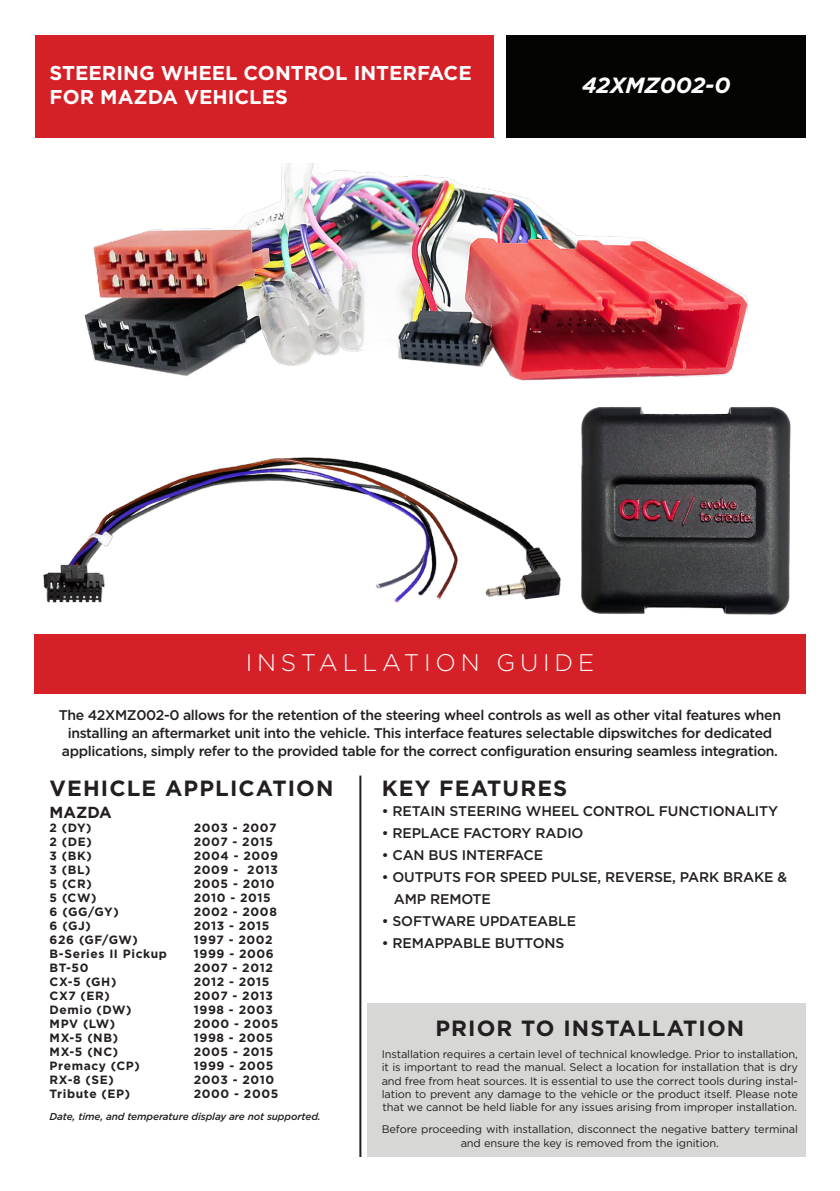
<style>
.page{position:relative;width:840px;height:1191px;background:#fff}
.page>*{position:absolute;margin:0;border:0;box-sizing:border-box;transform-origin:0 0}
.t1{font:300 24px "Gotham";letter-spacing:.2em;color:#fff}
.t2{font:700 22px "Gotham";letter-spacing:.05em;color:#231f20}
.t3{font:italic 700 22px "Gotham";color:#fff}
.t4{font:700 20px "Gotham";color:#fff}
.t5{font:700 16px "Gotham";color:#231f20}
.t6{font:500 14px "Gotham";letter-spacing:-.025em;color:#231f20}
.t7{font:700 12px "Gotham";letter-spacing:.05em;color:#231f20}
.t8{font:11px/13.2px "Gotham";letter-spacing:-.01em;color:#231f20;text-align:justify}
.t9{font:italic 500 10px "Gotham";letter-spacing:-.01em;color:#231f20}
</style>
<div class="page">
<div style="left:367px;top:1003px;width:438px;height:154px;background:#d7d7d5"></div>
<div style="left:34px;top:634px;width:771px;height:59px;background:#d62027"></div>
<div style="left:35px;top:35px;width:458px;height:103px;background:#d62027"></div>
<div style="left:506px;top:35px;width:299px;height:103px;background:#040503"></div>
<hr style="left:359px;top:775px;width:2px;height:382px;background:#231f20">
<img style="left:43px;top:457px;width:518px;height:146px">
<img style="left:84px;top:164px;width:664px;height:217px">
<img style="left:581px;top:407px;width:210px;height:208px">
<p class="t4" style="left:50px;top:59px;width:423px">STEERING WHEEL CONTROL INTERFACE</p>
<p class="t4" style="left:50px;top:83px;width:239px">FOR MAZDA VEHICLES</p>
<p class="t3" style="left:581px;top:70px;width:150px">42XMZ002-0</p>
<p class="t1" style="left:245px;top:648px;width:350px">INSTALLATION GUIDE</p>
<p class="t6" style="left:59px;top:706px;width:723px">The 42XMZ002-0 allows for the retention of the steering wheel controls as well as other vital features when</p>
<p class="t6" style="left:68px;top:724px;width:705px">installing an aftermarket unit into the vehicle. This interface features selectable dipswitches for dedicated</p>
<p class="t6" style="left:62px;top:742px;width:717px">applications, simply refer to the provided table for the correct configuration ensuring seamless integration.</p>
<p class="t2" style="left:50px;top:773px;width:285px">VEHICLE APPLICATION</p>
<p class="t5" style="left:50px;top:801px;width:64px">MAZDA</p>
<p class="t7" style="left:50px;top:820px;width:43px">2 (DY)</p>
<p class="t7" style="left:194px;top:820px;width:84px">2003 - 2007</p>
<p class="t7" style="left:50px;top:834px;width:44px">2 (DE)</p>
<p class="t7" style="left:194px;top:834px;width:81px">2007 - 2015</p>
<p class="t7" style="left:50px;top:848px;width:44px">3 (BK)</p>
<p class="t7" style="left:194px;top:848px;width:86px">2004 - 2009</p>
<p class="t7" style="left:50px;top:862px;width:42px">3 (BL)</p>
<p class="t7" style="left:194px;top:862px;width:85px">2009 - 2013</p>
<p class="t7" style="left:50px;top:876px;width:44px">5 (CR)</p>
<p class="t7" style="left:194px;top:876px;width:82px">2005 - 2010</p>
<p class="t7" style="left:50px;top:890px;width:48px">5 (CW)</p>
<p class="t7" style="left:194px;top:890px;width:78px">2010 - 2015</p>
<p class="t7" style="left:50px;top:904px;width:71px">6 (GG/GY)</p>
<p class="t7" style="left:194px;top:904px;width:85px">2002 - 2008</p>
<p class="t7" style="left:50px;top:918px;width:43px">6 (GJ)</p>
<p class="t7" style="left:194px;top:918px;width:77px">2013 - 2015</p>
<p class="t7" style="left:50px;top:932px;width:90px">626 (GF/GW)</p>
<p class="t7" style="left:194px;top:932px;width:80px">1997 - 2002</p>
<p class="t7" style="left:50px;top:946px;width:119px">B-Series II Pickup</p>
<p class="t7" style="left:194px;top:946px;width:81px">1999 - 2006</p>
<p class="t7" style="left:50px;top:960px;width:40px">BT-50</p>
<p class="t7" style="left:194px;top:960px;width:80px">2007 - 2012</p>
<p class="t7" style="left:50px;top:974px;width:68px">CX-5 (GH)</p>
<p class="t7" style="left:194px;top:974px;width:77px">2012 - 2015</p>
<p class="t7" style="left:50px;top:988px;width:62px">CX7 (ER)</p>
<p class="t7" style="left:194px;top:988px;width:80px">2007 - 2013</p>
<p class="t7" style="left:50px;top:1002px;width:83px">Demio (DW)</p>
<p class="t7" style="left:194px;top:1002px;width:80px">1998 - 2003</p>
<p class="t7" style="left:50px;top:1016px;width:67px">MPV (LW)</p>
<p class="t7" style="left:194px;top:1016px;width:86px">2000 - 2005</p>
<p class="t7" style="left:50px;top:1030px;width:70px">MX-5 (NB)</p>
<p class="t7" style="left:194px;top:1030px;width:81px">1998 - 2005</p>
<p class="t7" style="left:50px;top:1044px;width:70px">MX-5 (NC)</p>
<p class="t7" style="left:194px;top:1044px;width:81px">2005 - 2015</p>
<p class="t7" style="left:50px;top:1058px;width:92px">Premacy (CP)</p>
<p class="t7" style="left:194px;top:1058px;width:81px">1999 - 2005</p>
<p class="t7" style="left:50px;top:1072px;width:66px">RX-8 (SE)</p>
<p class="t7" style="left:194px;top:1072px;width:82px">2003 - 2010</p>
<p class="t7" style="left:50px;top:1086px;width:82px">Tribute (EP)</p>
<p class="t7" style="left:194px;top:1086px;width:86px">2000 - 2005</p>
<p class="t9" style="left:50px;top:1110px;width:272px">Date, time, and temperature display are not supported.</p>
<p class="t2" style="left:381px;top:773px;width:187px">KEY FEATURES</p>
<p class="t6" style="left:381px;top:802px;width:398px">• RETAIN STEERING WHEEL CONTROL FUNCTIONALITY</p>
<p class="t6" style="left:381px;top:824px;width:203px">• REPLACE FACTORY RADIO</p>
<p class="t6" style="left:381px;top:846px;width:163px">• CAN BUS INTERFACE</p>
<p class="t6" style="left:381px;top:868px;width:406px">• OUTPUTS FOR SPEED PULSE, REVERSE, PARK BRAKE &amp;</p>
<p class="t6" style="left:393px;top:890px;width:98px">AMP REMOTE</p>
<p class="t6" style="left:381px;top:912px;width:196px">• SOFTWARE UPDATEABLE</p>
<p class="t6" style="left:381px;top:934px;width:184px">• REMAPPABLE BUTTONS</p>
<p class="t2" style="left:435px;top:1013px;width:310px">PRIOR TO INSTALLATION</p>
<p class="t8" style="left:381px;top:1047px;width:417px">Installation requires a certain level of technical knowledge. Prior to installation, it is important to read the manual. Select a location for installation that is dry and free from heat sources. It is essential to use the correct tools during instal&shy;lation to prevent any damage to the vehicle or the product itself. Please note that we cannot be held liable for any issues arising from improper installation.</p>
<p class="t8" style="left:381px;top:1121px;width:417px;line-height:14.4px;text-align:center">Before proceeding with installation, disconnect the negative battery terminal and ensure the key is removed from the ignition.</p>
</div>
